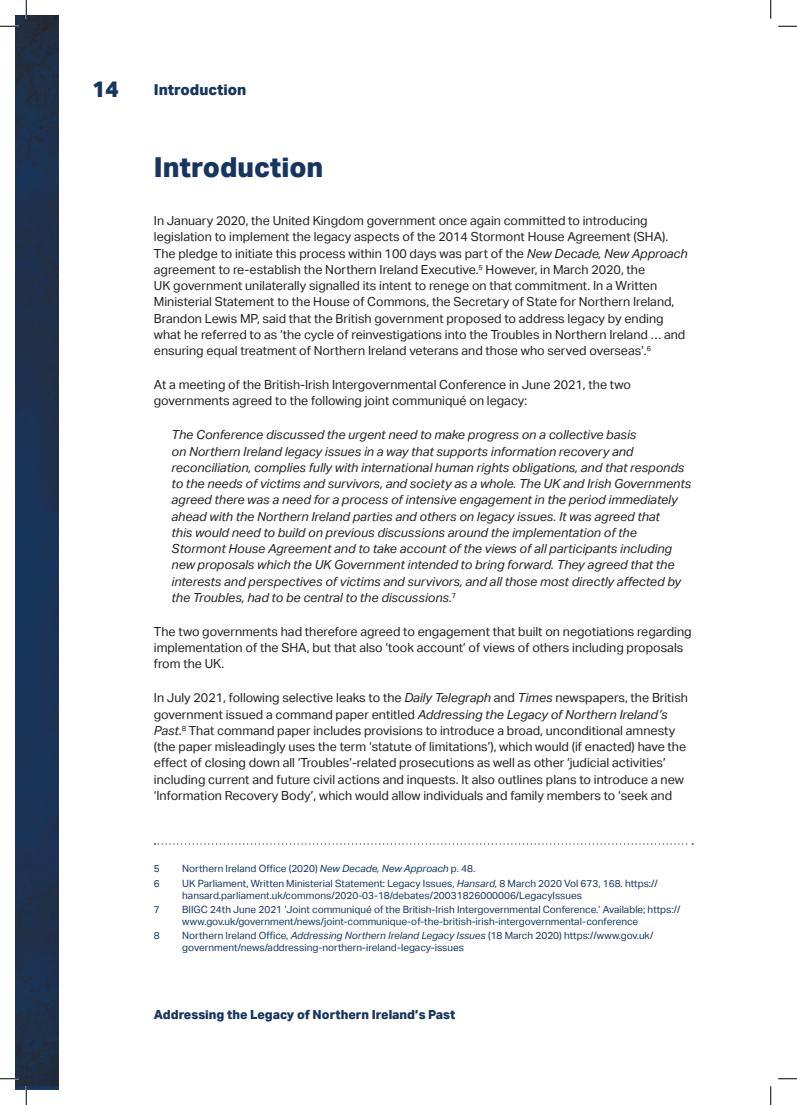
<style>
.page{position:relative;width:797px;height:1105px;background:#fff}
.page>*{position:absolute;margin:0;border:0;box-sizing:border-box;transform-origin:0 0}
.t1{font:800 27.5px "Aktiv Grotesk";color:#163660}
.t2{font:800 22.5px "Aktiv Grotesk";color:#163660}
.t3{font:800 15px "Aktiv Grotesk";color:#163660}
.t4{font:12.5px/16.2px "Aktiv Grotesk";color:#231f20}
.t5{font:italic 12.5px/16.2px "Aktiv Grotesk";color:#231f20}
.t6{font:800 12.5px "Aktiv Grotesk";color:#163660}
.t7{font:10px/12px "Aktiv Grotesk";color:#163660}
.s1{font-style:italic}
</style>
<div class="page">
<svg style="left:154px;top:843px;width:539px;height:2px"></svg>
<img style="left:16px;top:16px;width:42px;height:1073px">
<svg style="left:0;top:25px;width:19px;height:2px"></svg>
<svg style="left:778px;top:25px;width:19px;height:2px"></svg>
<svg style="left:0;top:1078px;width:19px;height:1px"></svg>
<svg style="left:778px;top:1078px;width:19px;height:1px"></svg>
<svg style="left:25px;top:0;width:2px;height:19px"></svg>
<svg style="left:25px;top:1086px;width:2px;height:19px"></svg>
<svg style="left:770px;top:0;width:1px;height:19px"></svg>
<svg style="left:770px;top:1086px;width:1px;height:19px"></svg>
<h2 class="t2" style="left:92px;top:76px;width:28px">14</h2>
<p class="t3" style="left:154px;top:81px;width:94px">Introduction</p>
<h1 class="t1" style="left:154px;top:152px;width:171px">Introduction</h1>
<p class="t4" style="left:154px;top:213px;width:535px">In January 2020, the United Kingdom government once again committed to introducing legislation to implement the legacy aspects of the 2014 Stormont House Agreement (SHA).<br>The pledge to initiate this process within 100 days was part of the <span class="s1">New Decade, New Approach </span>agreement to re-establish the Northern Ireland Executive.<sup>5</sup> However, in March 2020, the<br>UK government unilaterally signalled its intent to renege on that commitment. In a Written Ministerial Statement to the House of Commons, the Secretary of State for Northern Ireland, Brandon Lewis MP, said that the British government proposed to address legacy by ending what he referred to as ‘the cycle of reinvestigations into the Troubles in Northern Ireland … and ensuring equal treatment of Northern Ireland veterans and those who served overseas’.<sup>6</sup></p>
<p class="t4" style="left:154px;top:377px;width:478px">At a meeting of the British-Irish Intergovernmental Conference in June 2021, the two governments agreed to the following joint communiqué on legacy:</p>
<p class="t5" style="left:172px;top:427px;width:521px">The Conference discussed the urgent need to make progress on a collective basis<br>on Northern Ireland legacy issues in a way that supports information recovery and reconciliation, complies fully with international human rights obligations, and that responds to the needs of victims and survivors, and society as a whole. The UK and Irish Governments agreed there was a need for a process of intensive engagement in the period immediately ahead with the Northern Ireland parties and others on legacy issues. It was agreed that<br>this would need to build on previous discussions around the implementation of the Stormont House Agreement and to take account of the views of all participants including new proposals which the UK Government intended to bring forward. They agreed that the interests and perspectives of victims and survivors, and all those most directly affected by the Troubles, had to be central to the discussions.<sup>7</sup></p>
<p class="t4" style="left:154px;top:623px;width:539px">The two governments had therefore agreed to engagement that built on negotiations regarding implementation of the SHA, but that also ‘took account’ of views of others including proposals from the UK.</p>
<p class="t4" style="left:154px;top:690px;width:535px">In July 2021, following selective leaks to the <span class="s1">Daily Telegraph</span> and <span class="s1">Times</span> newspapers, the British government issued a command paper entitled <span class="s1">Addressing the Legacy of Northern Ireland’s Past</span>.<sup>8</sup> That command paper includes provisions to introduce a broad, unconditional amnesty (the paper misleadingly uses the term ‘statute of limitations’), which would (if enacted) have the effect of closing down all ‘Troubles’-related prosecutions as well as other ‘judicial activities’ including current and future civil actions and inquests. It also outlines plans to introduce a new ‘Information Recovery Body’, which would allow individuals and family members to ‘seek and</p>
<p class="t7" style="left:154px;top:863px;width:7px">5</p>
<p class="t7" style="left:182px;top:863px;width:294px">Northern Ireland Office (2020) <span class="s1">New Decade, New Approach</span> p. 48.</p>
<p class="t7" style="left:154px;top:877px;width:7px">6</p>
<p class="t7" style="left:182px;top:877px;width:477px">UK Parliament, Written Ministerial Statement: Legacy Issues, <span class="s1">Hansard</span>, 8 March 2020 Vol 673, 168. https:// hansard.parliament.uk/commons/2020-03-18/debates/20031826000006/LegacyIssues</p>
<p class="t7" style="left:154px;top:903px;width:7px">7</p>
<p class="t7" style="left:182px;top:903px;width:499px">BIIGC 24th June 2021 ‘Joint communiqué of the British-Irish Intergovernmental Conference.’ Available; https:// www.gov.uk/government/news/joint-communique-of-the-british-irish-intergovernmental-conference</p>
<p class="t7" style="left:154px;top:930px;width:7px">8</p>
<p class="t7" style="left:182px;top:930px;width:473px">Northern Ireland Office, <span class="s1">Addressing Northern Ireland Legacy Issues</span> (18 March 2020) https://www.gov.uk/ government/news/addressing-northern-ireland-legacy-issues</p>
<p class="t6" style="left:154px;top:1008px;width:303px">Addressing the Legacy of Northern Ireland’s Past</p>
</div>
